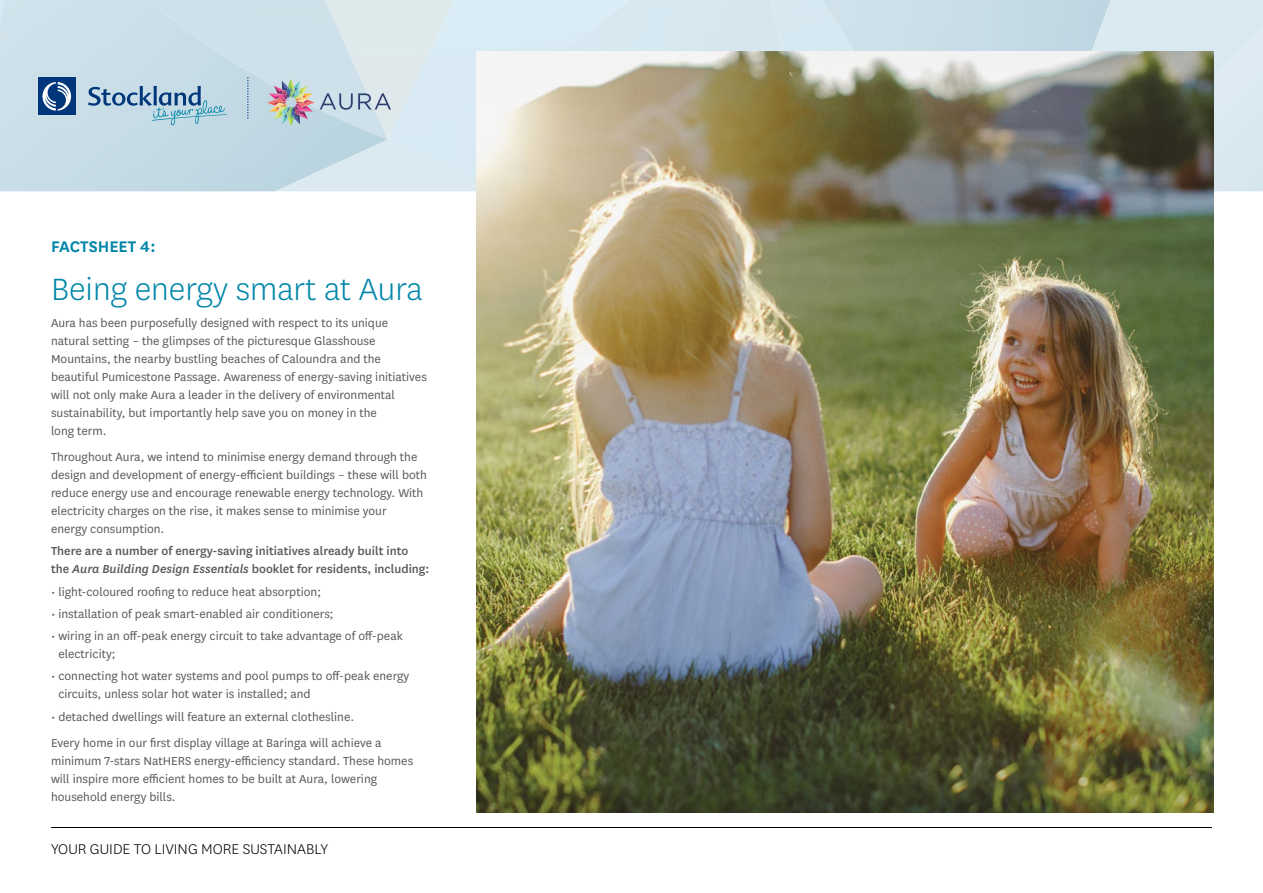
<style>
.page{position:relative;width:1263px;height:893px;background:#fff}
.page>*{position:absolute;margin:0;border:0;box-sizing:border-box;transform-origin:0 0}
.t1{font:36px "National Light PL";color:#0086a8}
.t2{font:18px "National Semibold PL";color:#0086a8}
.t3{font:16.5px "National Light PL";color:#000}
.t4{font:13.5px/18px "National Book PL";color:#58595b}
.t5{font:13.5px/18px "National Medium PL";color:#58595b}
.s1{font-family:"National Medium Italic PL"}
</style>
<div class="page">
<hr style="left:51px;top:827px;width:1160px;height:1px;background:#000">
<img style="left:148px;top:0;width:482px;height:139px">
<div style="left:1110px;top:0;width:153px;height:191px;background:#daeaf1"></div>
<img style="left:821px;top:0;width:289px;height:51px">
<img style="left:476px;top:51px;width:737px;height:761px">
<svg style="left:247px;top:77px;width:2px;height:42px"></svg>
<div style="left:38px;top:77px;width:38px;height:38px;background:#00377b"></div>
<svg style="left:42px;top:82px;width:29px;height:29px"></svg>
<svg style="left:88px;top:86px;width:139px;height:39px;background:#a0c0d3"></svg>
<img style="left:267px;top:79px;width:124px;height:47px">
<h2 class="t2" style="left:51px;top:234px;width:106px">FACTSHEET 4:</h2>
<h1 class="t1" style="left:51px;top:267px;width:373px">Being energy smart at Aura</h1>
<p class="t4" style="left:51px;top:313px;width:377px">Aura has been purposefully designed with respect to its unique natural setting – the glimpses of the picturesque Glasshouse Mountains, the nearby bustling beaches of Caloundra and the beautiful Pumicestone Passage. Awareness of energy-saving initiatives will not only make Aura a leader in the delivery of environmental sustainability, but importantly help save you on money in the<br>long term.</p>
<p class="t4" style="left:51px;top:447px;width:377px">Throughout Aura, we intend to minimise energy demand through the design and development of energy-efficient buildings – these will both reduce energy use and encourage renewable energy technology. With electricity charges on the rise, it makes sense to minimise your<br>energy consumption.</p>
<p class="t5" style="left:51px;top:541px;width:380px">There are a number of energy-saving initiatives already built into the <span class="s1">Aura Building Design Essentials</span> booklet for residents, including:</p>
<p class="t4" style="left:51px;top:582px;width:272px">• light-coloured roofing to reduce heat absorption;</p>
<p class="t4" style="left:51px;top:604px;width:284px">• installation of peak smart-enabled air conditioners;</p>
<p class="t4" style="left:58px;top:626px;width:346px;text-indent:-7px">• wiring in an off-peak energy circuit to take advantage of off-peak electricity;</p>
<p class="t4" style="left:58px;top:667px;width:352px;text-indent:-7px">• connecting hot water systems and pool pumps to off-peak energy circuits, unless solar hot water is installed; and</p>
<p class="t4" style="left:51px;top:703px;width:332px;line-height:26.5px">• detached dwellings will feature an external clothesline.<br>Every home in our first display village at Baringa will achieve a</p>
<p class="t4" style="left:51px;top:751px;width:364px">minimum 7-stars NatHERS energy-efficiency standard. These homes will inspire more efficient homes to be built at Aura, lowering household energy bills.</p>
<p class="t3" style="left:51px;top:839px;width:279px">YOUR GUIDE TO LIVING MORE SUSTAINABLY</p>
</div>
